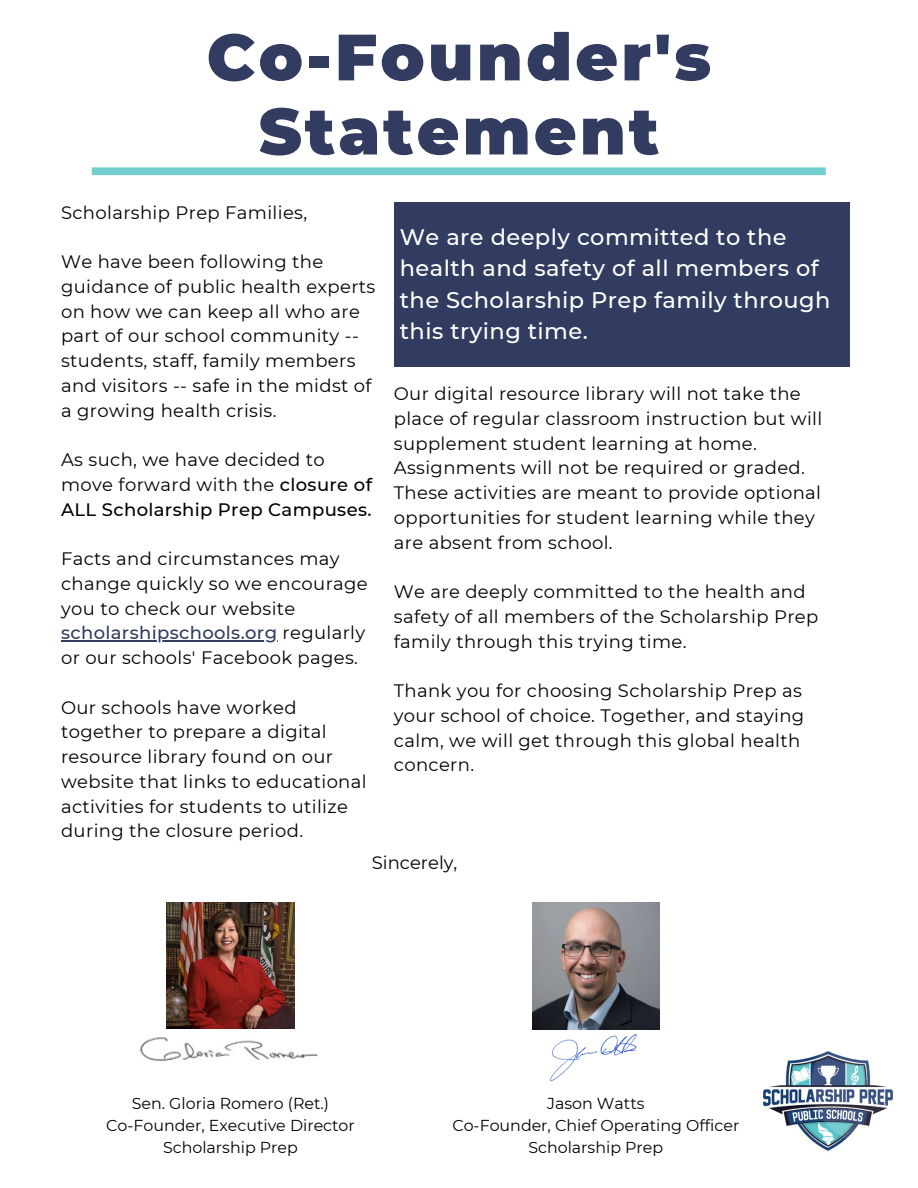
<style>
.page{position:relative;width:918px;height:1188px;background:#fff}
.page>*{position:absolute;margin:0;border:0;box-sizing:border-box;transform-origin:0 0}
.t1{font:900 65.4px/74.1px "Montserrat";letter-spacing:.05em;color:#323b60;text-align:center}
.t2{font:500 22.5px/31.2px "Montserrat";letter-spacing:.02em;color:#fff}
.t3{font:18px/24.8px "Montserrat";letter-spacing:.02em;color:#000}
.t4{font:18px "Montserrat";color:#000}
.t5{font:15.9px/22px "Montserrat";color:#000;text-align:center}
.s1{font-weight:500}
.s2{font-weight:500;color:#323b60}
</style>
<div class="page">
<svg style="left:92px;top:167px;width:734px;height:8px"></svg>
<div style="left:394px;top:202px;width:455px;height:165px;background:#323b60"></div>
<img style="left:167px;top:902px;width:127px;height:127px">
<hr style="left:61px;top:640px;width:216px;height:2px;background:#323b60">
<img style="left:139px;top:1037px;width:179px;height:24px">
<img style="left:739px;top:1009px;width:179px;height:179px;border-radius:50%">
<img style="left:532px;top:902px;width:128px;height:128px">
<img style="left:550px;top:1033px;width:87px;height:49px">
<h1 class="t1" style="left:207px;top:20px;width:506px">Co-Founder's<br>Statement</h1>
<p class="t3" style="left:61px;top:200px;width:248px">Scholarship Prep Families,</p>
<p class="t3" style="left:61px;top:249px;width:316px">We have been following the guidance of public health experts on how we can keep all who are part of our school community -- students, staff, family members and visitors -- safe in the midst of a growing health crisis.</p>
<p class="t3" style="left:61px;top:447px;width:312px">As such, we have decided to move forward with the <span class="s1">closure of<br>ALL Scholarship Prep Campuses.</span></p>
<p class="t3" style="left:61px;top:546px;width:308px">Facts and circumstances may change quickly so we encourage you to check our website <span class="s2">scholarshipschools.org</span> regularly or our schools' Facebook pages.</p>
<p class="t3" style="left:61px;top:695px;width:307px">Our schools have worked together to prepare a digital resource library found on our website that links to educational activities for students to utilize during the closure period.</p>
<p class="t2" style="left:400px;top:222px;width:432px">We are deeply committed to the health and safety of all members of the Scholarship Prep family through this trying time.</p>
<p class="t3" style="left:394px;top:381px;width:430px">Our digital resource library will not take the place of regular classroom instruction but will supplement student learning at home.<br>Assignments will not be required or graded.<br>These activities are meant to provide optional opportunities for student learning while they are absent from school.</p>
<p class="t3" style="left:394px;top:579px;width:426px">We are deeply committed to the health and safety of all members of the Scholarship Prep family through this trying time.</p>
<p class="t3" style="left:394px;top:678px;width:412px">Thank you for choosing Scholarship Prep as your school of choice. Together, and staying calm, we will get through this global health concern.</p>
<p class="t4" style="left:372px;top:852px;width:87px">Sincerely,</p>
<p class="t5" style="left:106px;top:1092px;width:250px">Sen. Gloria Romero (Ret.)<br>Co-Founder, Executive Director<br>Scholarship Prep</p>
<p class="t5" style="left:452px;top:1092px;width:289px">Jason Watts<br>Co-Founder, Chief Operating Officer<br>Scholarship Prep</p>
</div>
